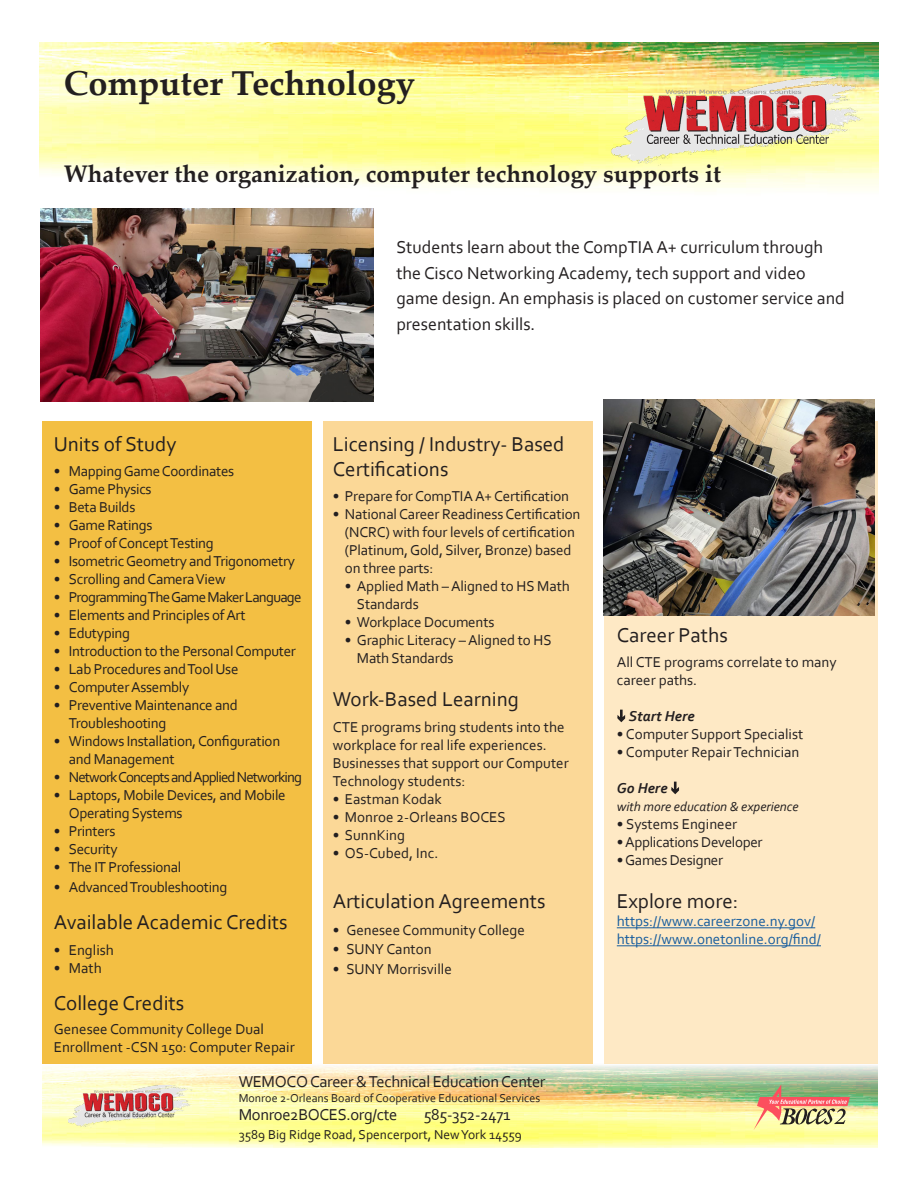
<style>
.page{position:relative;width:918px;height:1188px;background:#fff}
.page>*{position:absolute;margin:0;border:0;box-sizing:border-box;transform-origin:0 0}
.t1{font:700 34.5px "Palatino Linotype";color:#231f20}
.t2{font:700 24px "Palatino Linotype";color:#231f20}
.t3{font:21px/25.2px "Corbel";color:#231f20}
.t4{font:18px/25.5px "Corbel";color:#231f20}
.t5{font:16.5px "Corbel";letter-spacing:-.02em;color:#231f20}
.t6{font:15px/18px "Corbel";letter-spacing:-.01em;color:#231f20}
.t7{font:15px "Corbel";color:#175d9e}
.t8{font:15px "Corbel";letter-spacing:-.06em;color:#231f20}
.t9{font:15px "Corbel";letter-spacing:-.05em;color:#231f20}
.t10{font:italic 700 15px "Corbel";color:#231f20}
.t11{font:13.5px "Corbel";color:#231f20}
.t12{font:italic 13.5px "Corbel";color:#231f20}
.t13{font:12px "Corbel";color:#231f20}
</style>
<div class="page">
<img style="left:42px;top:1065px;width:836px;height:82px">
<img style="left:40px;top:42px;width:838px;height:167px">
<img style="left:609px;top:78px;width:259px;height:100px">
<div style="left:42px;top:421px;width:270px;height:643px;background:#f3bf43"></div>
<div style="left:323px;top:421px;width:270px;height:643px;background:#fbd897"></div>
<div style="left:604px;top:421px;width:274px;height:643px;background:#fee9c5"></div>
<img style="left:603px;top:400px;width:272px;height:215px">
<img style="left:41px;top:209px;width:333px;height:193px">
<svg style="left:754px;top:1085px;width:96px;height:45px;background:#c7ad85"></svg>
<img style="left:68px;top:1085px;width:125px;height:49px">
<hr style="left:617px;top:927px;width:198px;height:1px;background:#175d9e">
<hr style="left:617px;top:945px;width:204px;height:1px;background:#175d9e">
<p class="t1" style="left:64px;top:59px;width:353px">Computer Technology</p>
<p class="t2" style="left:64px;top:157px;width:659px">Whatever the organization, computer technology supports it</p>
<p class="t4" style="left:396px;top:234px;width:450px">Students learn about the CompTIA A+ curriculum through the Cisco Networking Academy, tech support and video game design. An emphasis is placed on customer service and presentation skills.</p>
<p class="t3" style="left:54px;top:431px;width:124px">Units of Study</p>
<p class="t6" style="left:54px;top:462px;width:182px">• Mapping Game Coordinates</p>
<p class="t6" style="left:54px;top:480px;width:99px">• Game Physics</p>
<p class="t6" style="left:54px;top:498px;width:83px">• Beta Builds</p>
<p class="t6" style="left:54px;top:516px;width:100px">• Game Ratings</p>
<p class="t6" style="left:54px;top:534px;width:161px">• Proof of Concept Testing</p>
<p class="t6" style="left:54px;top:552px;width:243px">• Isometric Geometry and Trigonometry</p>
<p class="t6" style="left:54px;top:570px;width:173px">• Scrolling and Camera View</p>
<p class="t9" style="left:54px;top:588px;width:249px">• Programming The Game Maker Language</p>
<p class="t6" style="left:54px;top:606px;width:193px">• Elements and Principles of Art</p>
<p class="t6" style="left:54px;top:624px;width:78px">• Edutyping</p>
<p class="t6" style="left:54px;top:642px;width:244px">• Introduction to the Personal Computer</p>
<p class="t6" style="left:54px;top:660px;width:186px">• Lab Procedures and Tool Use</p>
<p class="t6" style="left:54px;top:678px;width:137px">• Computer Assembly</p>
<p class="t6" style="left:69px;top:696px;width:171px;text-indent:-15px">• Preventive Maintenance and<br>Troubleshooting</p>
<p class="t6" style="left:69px;top:732px;width:213px;text-indent:-15px">• Windows Installation, Configuration and Management</p>
<p class="t8" style="left:54px;top:768px;width:250px">• Network Concepts and Applied Networking</p>
<p class="t6" style="left:69px;top:786px;width:218px;text-indent:-15px">• Laptops, Mobile Devices, and Mobile<br>Operating Systems</p>
<p class="t6" style="left:54px;top:822px;width:63px">• Printers</p>
<p class="t6" style="left:54px;top:840px;width:65px">• Security</p>
<p class="t6" style="left:54px;top:858px;width:129px">• The IT Professional</p>
<p class="t6" style="left:54px;top:877px;width:175px">• Advanced Troubleshooting</p>
<p class="t3" style="left:54px;top:909px;width:235px">Available Academic Credits</p>
<p class="t6" style="left:54px;top:940px;width:62px">• English</p>
<p class="t6" style="left:54px;top:958px;width:49px">• Math</p>
<p class="t3" style="left:54px;top:990px;width:132px">College Credits</p>
<p class="t6" style="left:54px;top:1019px;width:212px">Genesee Community College Dual</p>
<p class="t6" style="left:54px;top:1037px;width:243px">Enrollment -CSN 150: Computer Repair</p>
<p class="t5" style="left:239px;top:1071px;width:308px">WEMOCO Career &amp; Technical Education Center</p>
<p class="t13" style="left:239px;top:1090px;width:303px">Monroe 2-Orleans Board of Cooperative Educational Services</p>
<p class="t5" style="left:239px;top:1104px;width:160px">Monroe2BOCES.org/cte</p>
<p class="t5" style="left:424px;top:1104px;width:88px">585-352-2471</p>
<p class="t11" style="left:239px;top:1127px;width:285px">3589 Big Ridge Road, Spencerport, New York 14559</p>
<p class="t3" style="left:333px;top:431px;width:233px">Licensing / Industry- Based<br>Certifications</p>
<p class="t6" style="left:333px;top:487px;width:238px">• Prepare for CompTIA A+ Certification</p>
<p class="t6" style="left:345px;top:505px;width:237px;text-indent:-12px">• National Career Readiness Certification (NCRC) with four levels of certification (Platinum, Gold, Silver, Bronze) based on three parts:</p>
<p class="t6" style="left:357px;top:577px;width:214px;text-indent:-12px">• Applied Math – Aligned to HS Math<br>Standards</p>
<p class="t6" style="left:345px;top:613px;width:151px">• Workplace Documents</p>
<p class="t6" style="left:357px;top:631px;width:196px;text-indent:-12px">• Graphic Literacy – Aligned to HS<br>Math Standards</p>
<p class="t3" style="left:333px;top:686px;width:188px">Work-Based Learning</p>
<p class="t6" style="left:333px;top:717px;width:237px">CTE programs bring students into the workplace for real life experiences.<br>Businesses that support our Computer Technology students:</p>
<p class="t6" style="left:333px;top:789px;width:111px">• Eastman Kodak</p>
<p class="t6" style="left:333px;top:807px;width:174px">• Monroe 2-Orleans BOCES</p>
<p class="t6" style="left:333px;top:825px;width:74px">• SunnKing</p>
<p class="t6" style="left:333px;top:843px;width:107px">• OS-Cubed, Inc.</p>
<p class="t3" style="left:333px;top:888px;width:214px">Articulation Agreements</p>
<p class="t6" style="left:333px;top:920px;width:194px">• Genesee Community College</p>
<p class="t6" style="left:333px;top:940px;width:100px">• SUNY Canton</p>
<p class="t6" style="left:333px;top:959px;width:120px">• SUNY Morrisville</p>
<p class="t3" style="left:617px;top:622px;width:113px">Career Paths</p>
<p class="t6" style="left:617px;top:653px;width:221px">All CTE programs correlate to many career paths.</p>
<p class="t10" style="left:629px;top:707px;width:67px">Start Here</p>
<p class="t6" style="left:617px;top:725px;width:188px">• Computer Support Specialist</p>
<p class="t6" style="left:617px;top:743px;width:184px">• Computer Repair Technician</p>
<p class="t10" style="left:617px;top:779px;width:52px">Go Here</p>
<p class="t12" style="left:617px;top:798px;width:183px">with more education &amp; experience</p>
<p class="t6" style="left:617px;top:815px;width:122px">• Systems Engineer</p>
<p class="t6" style="left:617px;top:833px;width:147px">• Applications Developer</p>
<p class="t6" style="left:617px;top:851px;width:108px">• Games Designer</p>
<p class="t3" style="left:617px;top:888px;width:123px">Explore more:</p>
<p class="t7" style="left:617px;top:912px;width:200px">https://www.careerzone.ny.gov/</p>
<p class="t7" style="left:617px;top:930px;width:206px">https://www.onetonline.org/find/</p>
</div>
